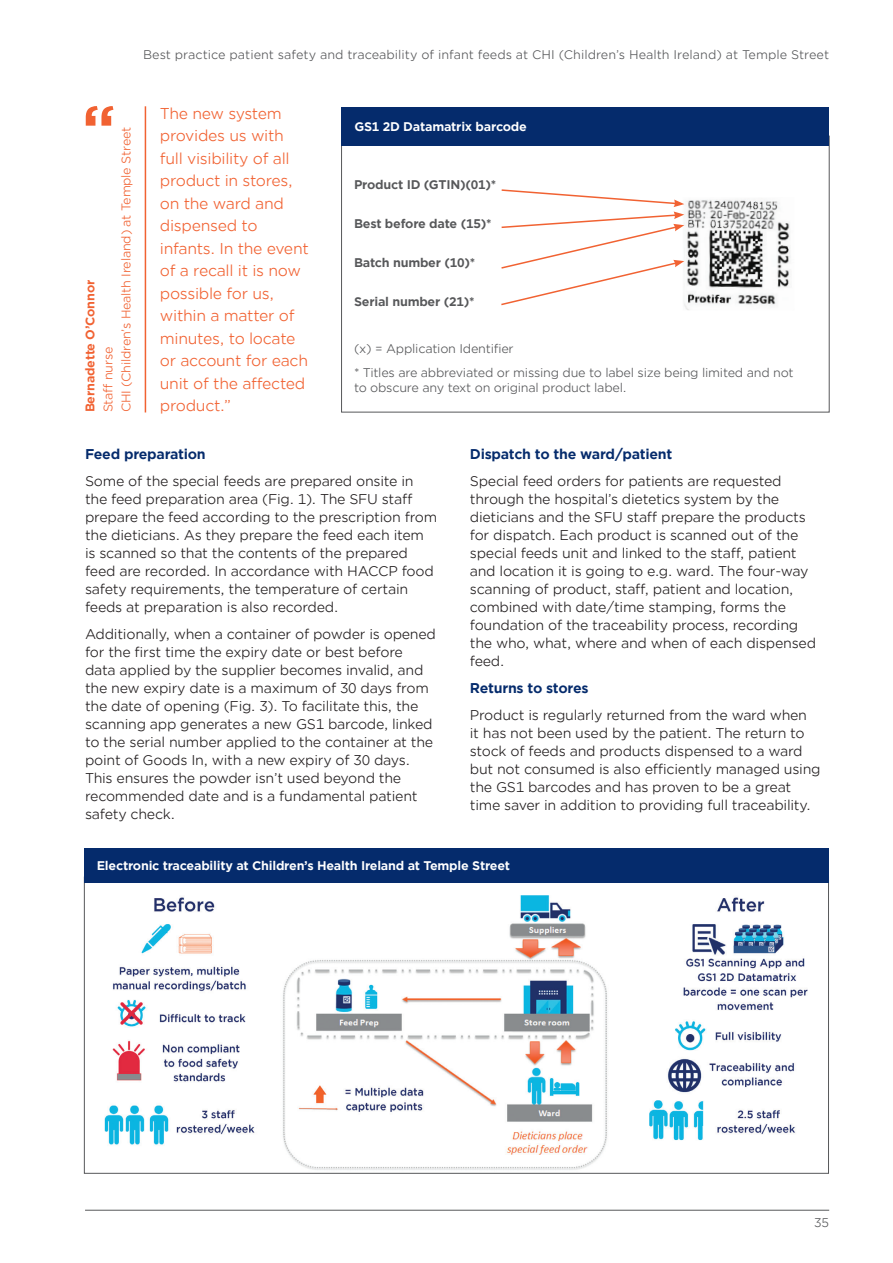
<style>
.page{position:relative;width:893px;height:1263px;background:#fff}
.page>*{position:absolute;margin:0;border:0;box-sizing:border-box;transform-origin:0 0}
._16_Body_Text_reduit{font:700 60px "Gotham Office";color:#f16232}
._20_exergue_revu{font:15px/22.5px "Gotham Office";letter-spacing:-.02em;color:#f16232}
._16_Body_Text_reduit-2{font:13.5px/18px "Gotham Office";letter-spacing:-.02em;color:#231f20}
._16_Body_Text_reduit-3{font:700 13.5px "Gotham Office";letter-spacing:-.02em;color:#052b6c}
._16_Body_Text_reduit-4{font:12px/15px "Gotham Office";letter-spacing:-.02em;color:#57585a}
._16_Body_Text_reduit-5{font:12px "Gotham Office";color:#57585a}
._16_Body_Text__8pt{font:700 12px "Gotham Office";letter-spacing:-.02em;color:#fff}
._16_Body_Text_reduit-6{font:700 12px "Gotham Office";letter-spacing:-.02em;color:#57585a}
._16_Body_Text_reduit-7{font:12px/18px "Gotham Office";letter-spacing:-.02em;color:#f16232}
.s1{font-weight:700}
</style>
<div class="page">
<hr style="left:85px;top:1210px;width:744px;height:1px;background:#57585a">
<hr style="left:145px;top:106px;width:1px;height:306px;background:#f16232">
<img style="left:684px;top:200px;width:107px;height:110px">
<div style="left:342px;top:107px;width:487px;height:38px;background:#052b6c"></div>
<svg style="left:501px;top:189px;width:183px;height:117px"></svg>
<img style="left:104px;top:895px;width:704px;height:275px">
<div style="left:84px;top:849px;width:745px;height:34px;background:#052b6c"></div>
<p class="_16_Body_Text_reduit-5" style="left:143px;top:46px;width:688px">Best practice patient safety and traceability of infant feeds at CHI (Children’s Health Ireland) at Temple Street</p>
<p class="_16_Body_Text_reduit" style="left:82px;top:87px;width:35px">‘‘</p>
<p class="_16_Body_Text_reduit-7" style="left:81px;top:412px;width:287px;rotate:-90deg"><span class="s1">Bernadette O’Connor<br></span>Staff nurse<br>CHI (Children’s Health Ireland) at Temple Street</p>
<p class="_20_exergue_revu" style="left:160px;top:101px;width:150px">The new system provides us with full visibility of all product in stores, on the ward and dispensed to infants. In the event of a recall it is now possible for us, within a matter of minutes, to locate or account for each unit of the affected product.”</p>
<p class="_16_Body_Text__8pt" style="left:354px;top:118px;width:174px">GS1 2D Datamatrix barcode</p>
<p class="_16_Body_Text_reduit-6" style="left:354px;top:176px;width:144px">Product ID (GTIN)(01)*</p>
<p class="_16_Body_Text_reduit-6" style="left:354px;top:215px;width:139px">Best before date (15)*</p>
<p class="_16_Body_Text_reduit-6" style="left:354px;top:254px;width:123px">Batch number (10)*</p>
<p class="_16_Body_Text_reduit-6" style="left:354px;top:293px;width:122px">Serial number (21)*</p>
<p class="_16_Body_Text_reduit-4" style="left:354px;top:340px;width:161px">(x) = Application Identifier</p>
<p class="_16_Body_Text_reduit-4" style="left:354px;top:364px;width:441px">* Titles are abbreviated or missing due to label size being limited and not to obscure any text on original product label.</p>
<p class="_16_Body_Text_reduit-3" style="left:85px;top:445px;width:122px">Feed preparation</p>
<p class="_16_Body_Text_reduit-2" style="left:85px;top:472px;width:354px">Some of the special feeds are prepared onsite in the feed preparation area (Fig. 1). The SFU staff prepare the feed according to the prescription from the dieticians. As they prepare the feed each item is scanned so that the contents of the prepared feed are recorded. In accordance with HACCP food safety requirements, the temperature of certain feeds at preparation is also recorded.</p>
<p class="_16_Body_Text_reduit-2" style="left:85px;top:625px;width:352px">Additionally, when a container of powder is opened for the first time the expiry date or best before data applied by the supplier becomes invalid, and the new expiry date is a maximum of 30 days from the date of opening (Fig. 3). To facilitate this, the scanning app generates a new GS1 barcode, linked to the serial number applied to the container at the point of Goods In, with a new expiry of 30 days.<br>This ensures the powder isn’t used beyond the recommended date and is a fundamental patient safety check.</p>
<p class="_16_Body_Text_reduit-3" style="left:470px;top:445px;width:204px">Dispatch to the ward/patient</p>
<p class="_16_Body_Text_reduit-2" style="left:470px;top:472px;width:348px">Special feed orders for patients are requested through the hospital’s dietetics system by the dieticians and the SFU staff prepare the products for dispatch. Each product is scanned out of the special feeds unit and linked to the staff, patient and location it is going to e.g. ward. The four-way scanning of product, staff, patient and location, combined with date/time stamping, forms the foundation of the traceability process, recording the who, what, where and when of each dispensed feed.</p>
<p class="_16_Body_Text_reduit-3" style="left:470px;top:679px;width:120px">Returns to stores</p>
<p class="_16_Body_Text_reduit-2" style="left:470px;top:706px;width:352px">Product is regularly returned from the ward when<br>it has not been used by the patient. The return to stock of feeds and products dispensed to a ward but not consumed is also efficiently managed using the GS1 barcodes and has proven to be a great time saver in addition to providing full traceability.</p>
<p class="_16_Body_Text__8pt" style="left:97px;top:857px;width:415px">Electronic traceability at Children’s Health Ireland at Temple Street</p>
<p class="_16_Body_Text_reduit-4" style="left:814px;top:1215px;width:17px">35</p>
</div>
